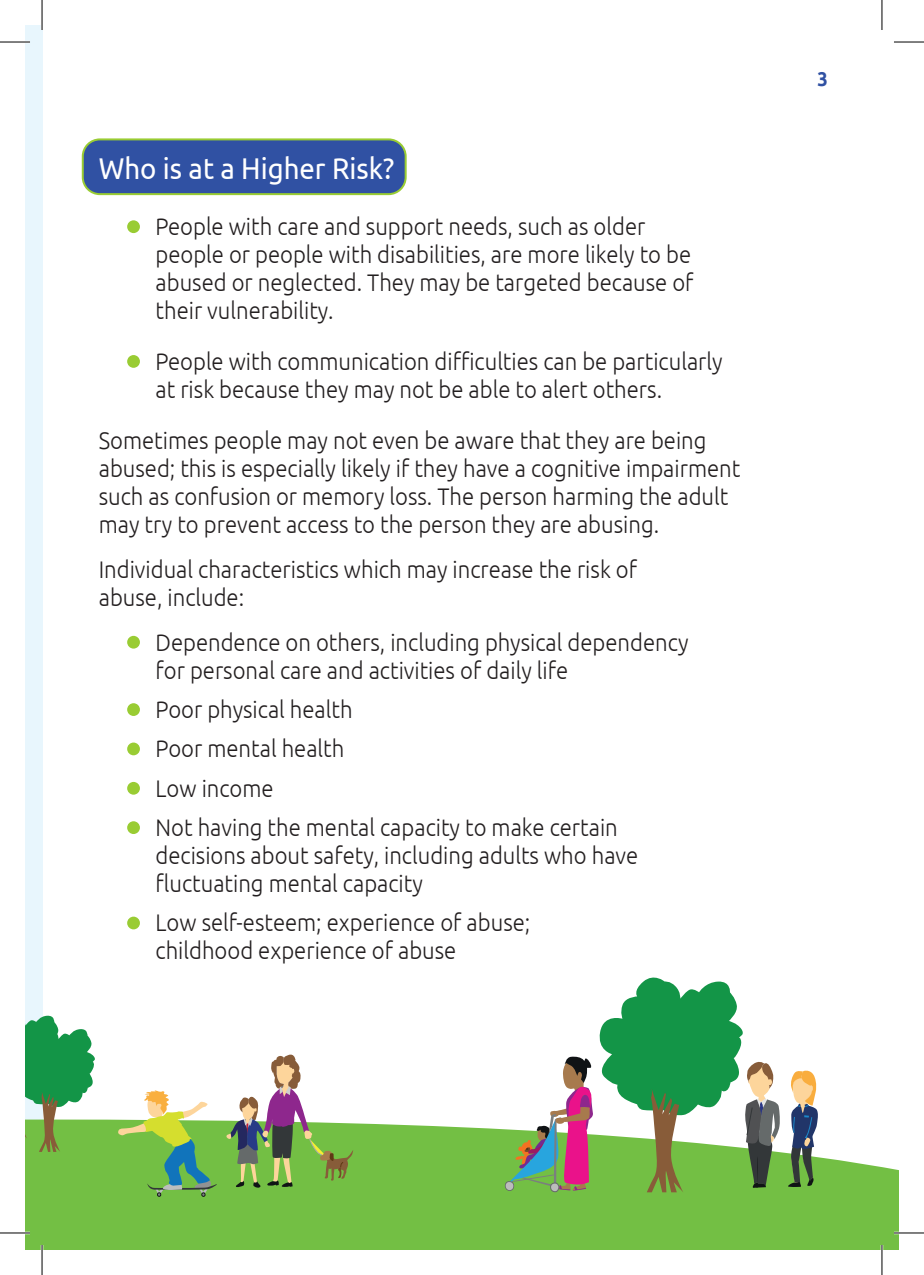
<style>
.page{position:relative;width:924px;height:1275px;background:#fff}
.page>*{position:absolute;margin:0;border:0;box-sizing:border-box;transform-origin:0 0}
.t1{font:30px "Ubuntu";color:#fff;scale:.92 1}
.t2{font:300 24px/28px "Ubuntu";color:#231f20;scale:.92 1}
.t3{font:700 20px "Ubuntu";color:#3051a3;scale:.92 1}
</style>
<div class="page">
<div style="left:25px;top:25px;width:17px;height:1225px;background:#e8f6fd"></div>
<div style="left:25px;top:1119px;width:873px;height:131px;background:#73bf44"></div>
<svg style="left:504px;top:1181px;width:10px;height:10px"></svg>
<svg style="left:505px;top:1182px;width:8px;height:8px"></svg>
<svg style="left:226px;top:1054px;width:127px;height:133px"></svg>
<svg style="left:117px;top:1090px;width:99px;height:106px"></svg>
<svg style="left:786px;top:1070px;width:32px;height:117px"></svg>
<svg style="left:508px;top:977px;width:272px;height:215px"></svg>
<svg style="left:25px;top:1010px;width:72px;height:142px"></svg>
<div style="left:83px;top:139px;width:322px;height:55px;background:#3051a3;border-radius:17px"></div>
<div style="left:82px;top:138px;width:324px;height:57px;border:2px solid #9c3;border-radius:17px"></div>
<div style="left:127px;top:220px;width:13px;height:13px;background:#9c3;border-radius:50%"></div>
<div style="left:127px;top:355px;width:13px;height:13px;background:#9c3;border-radius:50%"></div>
<div style="left:127px;top:636px;width:13px;height:12px;background:#9c3;border-radius:50%"></div>
<div style="left:127px;top:703px;width:13px;height:13px;background:#9c3;border-radius:50%"></div>
<div style="left:127px;top:742px;width:13px;height:13px;background:#9c3;border-radius:50%"></div>
<div style="left:127px;top:782px;width:13px;height:12px;background:#9c3;border-radius:50%"></div>
<div style="left:127px;top:821px;width:13px;height:13px;background:#9c3;border-radius:50%"></div>
<div style="left:127px;top:916px;width:13px;height:13px;background:#9c3;border-radius:50%"></div>
<hr style="left:0;top:41px;width:30px;height:2px;background:#fff">
<hr style="left:0;top:1231px;width:30px;height:3px;background:#fff">
<hr style="left:893px;top:1231px;width:30px;height:3px;background:#fff">
<hr style="left:41px;top:0;width:2px;height:30px;background:#fff">
<hr style="left:41px;top:1245px;width:2px;height:30px;background:#fff">
<hr style="left:880px;top:1245px;width:2px;height:30px;background:#fff">
<hr style="left:0;top:42px;width:30px;height:1px;background:#000">
<hr style="left:893px;top:42px;width:30px;height:1px;background:#000">
<hr style="left:0;top:1232px;width:30px;height:1px;background:#000">
<hr style="left:893px;top:1232px;width:30px;height:1px;background:#000">
<hr style="left:42px;top:0;width:1px;height:30px;background:#000">
<hr style="left:42px;top:1245px;width:1px;height:30px;background:#000">
<hr style="left:881px;top:0;width:1px;height:30px;background:#000">
<hr style="left:881px;top:1245px;width:1px;height:30px;background:#000">
<p class="t1" style="left:99px;top:150px;width:322px">Who is at a Higher Risk?</p>
<p class="t2" style="left:155px;top:212px;width:586px">People with care and support needs, such as older people or people with disabilities, are more likely to be abused or neglected. They may be targeted because of their vulnerability.</p>
<p class="t2" style="left:155px;top:347px;width:617px">People with communication difficulties can be particularly at risk because they may not be able to alert others.</p>
<p class="t2" style="left:99px;top:425px;width:698px">Sometimes people may not even be aware that they are being abused; this is especially likely if they have a cognitive impairment such as confusion or memory loss. The person harming the adult may try to prevent access to the person they are abusing.</p>
<p class="t2" style="left:99px;top:554px;width:586px">Individual characteristics which may increase the risk of abuse, include:</p>
<p class="t2" style="left:155px;top:627px;width:580px">Dependence on others, including physical dependency for personal care and activities of daily life</p>
<p class="t2" style="left:155px;top:695px;width:216px">Poor physical health</p>
<p class="t2" style="left:155px;top:734px;width:207px">Poor mental health</p>
<p class="t2" style="left:155px;top:773px;width:130px">Low income</p>
<p class="t2" style="left:155px;top:813px;width:526px">Not having the mental capacity to make certain decisions about safety, including adults who have fluctuating mental capacity</p>
<p class="t2" style="left:155px;top:908px;width:409px">Low self-esteem; experience of abuse; childhood experience of abuse</p>
<p class="t3" style="left:817px;top:67px;width:13px">3</p>
</div>
